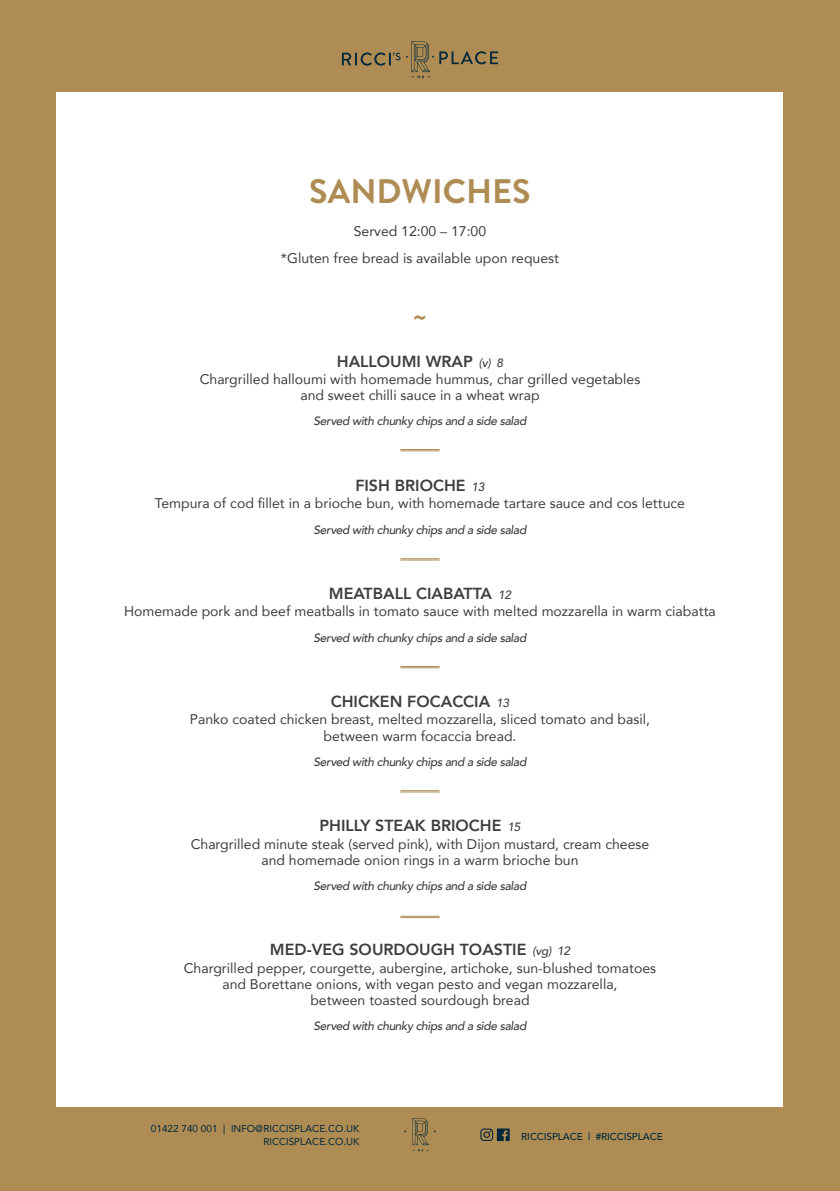
<style>
.page{position:relative;width:840px;height:1191px;background:#fff}
.page>*{position:absolute;margin:0;border:0;box-sizing:border-box;transform-origin:0 0}
.t1{font:700 34px "Brandon Grotesque";color:#af8c53}
.t2{font:700 24px "Brandon Grotesque";color:#af8c53}
.t3{font:800 16px "Avenir";color:#3e3e3f}
.t4{font:14px/16px "Avenir";color:#3e3e3f;text-align:center}
.t5{font:italic 500 12px "Avenir";letter-spacing:-.03em;color:#3e3e3f}
.t6{font:10px/13px "Avenir";color:#02283c;text-align:right}
.t7{font:500 10px "Avenir";letter-spacing:-.01em;color:#02283c}
.s1{font-weight:500;font-style:italic;font-size:12px}
</style>
<div class="page">
<div style="left:0;top:0;width:839px;height:1191px;background:#af8c53"></div>
<svg style="left:406px;top:41px;width:27px;height:37px"></svg>
<svg style="left:342px;top:53px;width:58px;height:13px"></svg>
<svg style="left:439px;top:51px;width:59px;height:13px"></svg>
<svg style="left:412px;top:1118px;width:23px;height:33px"></svg>
<div style="left:57px;top:92px;width:725px;height:1015px;background:#fff"></div>
<svg style="left:480px;top:1128px;width:29px;height:13px"></svg>
<hr style="left:400px;top:449px;width:39px;height:1px;background:#af8c53">
<hr style="left:400px;top:450px;width:39px;height:1px;background:#af8c53">
<hr style="left:400px;top:558px;width:39px;height:1px;background:#af8c53">
<hr style="left:400px;top:559px;width:39px;height:1px;background:#af8c53">
<hr style="left:400px;top:666px;width:39px;height:1px;background:#af8c53">
<hr style="left:400px;top:667px;width:39px;height:1px;background:#af8c53">
<hr style="left:400px;top:790px;width:39px;height:1px;background:#af8c53">
<hr style="left:400px;top:791px;width:39px;height:1px;background:#af8c53">
<hr style="left:400px;top:916px;width:39px;height:1px;background:#af8c53">
<hr style="left:400px;top:917px;width:39px;height:1px;background:#af8c53">
<h1 class="t1" style="left:309px;top:167px;width:223px">SANDWICHES</h1>
<p class="t4" style="left:281px;top:217px;width:279px;line-height:27.4px">Served 12:00 – 17:00<br>*Gluten free bread is available upon request</p>
<h2 class="t2" style="left:413px;top:299px;width:14px">~</h2>
<p class="t3" style="left:336px;top:348px;width:168px">HALLOUMI WRAP <span class="s1">(v) 8</span></p>
<p class="t4" style="left:199px;top:371px;width:442px">Chargrilled halloumi with homemade hummus, char grilled vegetables and sweet chilli sauce in a wheat wrap</p>
<p class="t5" style="left:313px;top:414px;width:214px">Served with chunky chips and a side salad</p>
<p class="t3" style="left:355px;top:473px;width:131px">FISH BRIOCHE <span class="s1">13</span></p>
<p class="t4" style="left:155px;top:495px;width:531px">Tempura of cod fillet in a brioche bun, with homemade tartare sauce and cos lettuce</p>
<p class="t5" style="left:313px;top:522px;width:214px">Served with chunky chips and a side salad</p>
<p class="t3" style="left:329px;top:581px;width:183px">MEATBALL CIABATTA <span class="s1">12</span></p>
<p class="t4" style="left:124px;top:603px;width:593px">Homemade pork and beef meatballs in tomato sauce with melted mozzarella in warm ciabatta</p>
<p class="t5" style="left:313px;top:630px;width:214px">Served with chunky chips and a side salad</p>
<p class="t3" style="left:330px;top:689px;width:180px">CHICKEN FOCACCIA <span class="s1">13</span></p>
<p class="t4" style="left:190px;top:711px;width:461px">Panko coated chicken breast, melted mozzarella, sliced tomato and basil, between warm focaccia bread.</p>
<p class="t5" style="left:313px;top:754px;width:214px">Served with chunky chips and a side salad</p>
<p class="t3" style="left:319px;top:813px;width:202px">PHILLY STEAK BRIOCHE <span class="s1">15</span></p>
<p class="t4" style="left:190px;top:835px;width:460px">Chargrilled minute steak (served pink), with Dijon mustard, cream cheese and homemade onion rings in a warm brioche bun</p>
<p class="t5" style="left:313px;top:878px;width:214px">Served with chunky chips and a side salad</p>
<p class="t3" style="left:270px;top:937px;width:301px">MED-VEG SOURDOUGH TOASTIE <span class="s1">(vg) 12</span></p>
<p class="t4" style="left:184px;top:959px;width:473px">Chargrilled pepper, courgette, aubergine, artichoke, sun-blushed tomatoes and Borettane onions, with vegan pesto and vegan mozzarella,<br>between toasted sourdough bread</p>
<p class="t5" style="left:313px;top:1018px;width:214px">Served with chunky chips and a side salad</p>
<p class="t6" style="left:151px;top:1121px;width:210px">01422 740 001 | INFO@RICCISPLACE.CO.UK<br>RICCISPLACE.CO.UK</p>
<p class="t7" style="left:521px;top:1127px;width:143px">RICCISPLACE | #RICCISPLACE</p>
</div>
